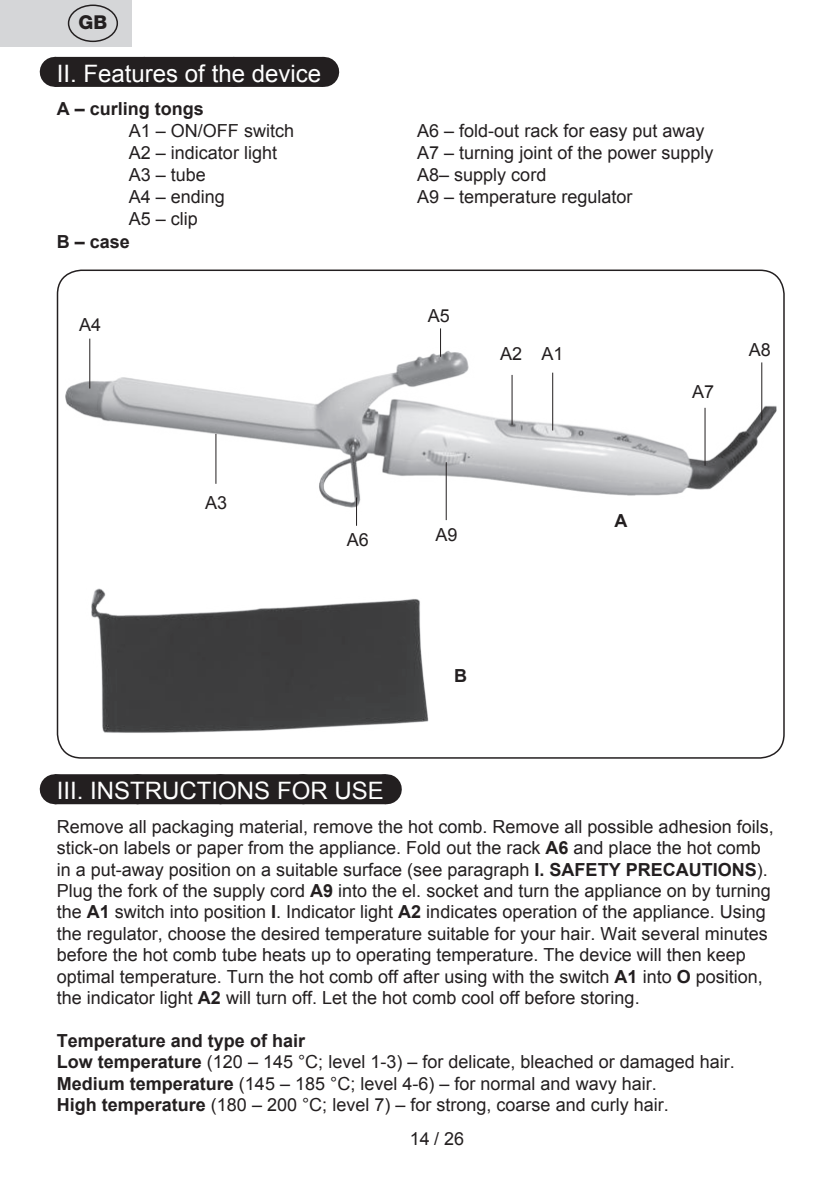
<style>
.page{position:relative;width:840px;height:1191px;background:#fff}
.page>*{position:absolute;margin:0;border:0;box-sizing:border-box;transform-origin:0 0}
.t1{font:24px "Arial";color:#fff}
.t2{font:800 19.2px "Helvetica Neue OT";color:#231f20}
.t3{font:18px/21.4px "Arial";color:#231f20}
.t4{font:700 18px "Arial";color:#231f20}
.s1{font-weight:700}
</style>
<div class="page">
<div style="left:55px;top:57px;width:268px;height:30px;background:#231f20"></div>
<svg style="left:148px;top:86px;width:130px;height:1px"></svg>
<hr style="left:323px;top:57px;width:1px;height:30px;background:#231f20">
<div style="left:55px;top:774px;width:330px;height:30px;background:#231f20"></div>
<svg style="left:137px;top:774px;width:207px;height:1px"></svg>
<hr style="left:385px;top:774px;width:1px;height:30px;background:#231f20">
<img style="left:65px;top:329px;width:712px;height:196px">
<hr style="left:552px;top:373px;width:1px;height:57px;background:#231f20">
<hr style="left:445px;top:462px;width:1px;height:58px;background:#231f20">
<hr style="left:704px;top:408px;width:1px;height:57px;background:#231f20">
<hr style="left:760px;top:362px;width:1px;height:58px;background:#231f20">
<hr style="left:511px;top:375px;width:1px;height:50px;background:#231f20">
<svg style="left:356px;top:497px;width:1px;height:29px"></svg>
<svg style="left:440px;top:328px;width:1px;height:29px"></svg>
<hr style="left:215px;top:434px;width:1px;height:50px;background:#231f20">
<hr style="left:89px;top:339px;width:1px;height:49px;background:#231f20">
<img style="left:91px;top:588px;width:338px;height:145px">
<div style="left:0;top:0;width:131px;height:47px;background:#d5d6d8"></div>
<div style="left:68px;top:5px;width:50px;height:37px;border:1px solid #231f20;border-radius:50%"></div>
<p class="t2" style="left:78px;top:11px;width:30px">GB</p>
<h1 class="t1" style="left:57px;top:58px;width:266px">II. Features of the device</h1>
<p class="t4" style="left:57px;top:97px;width:149px">A – curling tongs</p>
<p class="t3" style="left:129px;top:121px;width:167px">A1 – ON/OFF switch</p>
<p class="t3" style="left:417px;top:121px;width:289px">A6 – fold-out rack for easy put away</p>
<p class="t3" style="left:129px;top:143px;width:150px">A2 – indicator light</p>
<p class="t3" style="left:417px;top:143px;width:298px">A7 – turning joint of the power supply</p>
<p class="t3" style="left:129px;top:165px;width:79px">A3 – tube</p>
<p class="t3" style="left:417px;top:165px;width:131px">A8– supply cord</p>
<p class="t3" style="left:129px;top:187px;width:98px">A4 – ending</p>
<p class="t3" style="left:417px;top:187px;width:217px">A9 – temperature regulator</p>
<p class="t3" style="left:129px;top:209px;width:71px">A5 – clip</p>
<p class="t4" style="left:57px;top:231px;width:75px">B – case</p>
<p class="t3" style="left:79px;top:314px;width:24px">A4</p>
<p class="t3" style="left:205px;top:492px;width:24px">A3</p>
<p class="t3" style="left:427px;top:305px;width:24px">A5</p>
<p class="t3" style="left:500px;top:343px;width:24px">A2</p>
<p class="t3" style="left:541px;top:343px;width:24px">A1</p>
<p class="t3" style="left:347px;top:529px;width:24px">A6</p>
<p class="t3" style="left:435px;top:524px;width:24px">A9</p>
<p class="t4" style="left:454px;top:665px;width:14px">B</p>
<p class="t4" style="left:614px;top:510px;width:14px">A</p>
<p class="t3" style="left:691px;top:381px;width:24px">A7</p>
<p class="t3" style="left:748px;top:339px;width:24px">A8</p>
<h1 class="t1" style="left:57px;top:775px;width:328px">III. INSTRUCTIONS FOR USE</h1>
<p class="t3" style="left:57px;top:816px;width:718px">Remove all packaging material, remove the hot comb. Remove all possible adhesion foils, stick-on labels or paper from the appliance. Fold out the rack <span class="s1">A6</span> and place the hot comb in a put-away position on a suitable surface (see paragraph <span class="s1">I. SAFETY PRECAUTIONS</span>).<br>Plug the fork of the supply cord <span class="s1">A9</span> into the el. socket and turn the appliance on by turning the <span class="s1">A1</span> switch into position <span class="s1">I</span>. Indicator light <span class="s1">A2</span> indicates operation of the appliance. Using the regulator, choose the desired temperature suitable for your hair. Wait several minutes before the hot comb tube heats up to operating temperature. The device will then keep optimal temperature. Turn the hot comb off after using with the switch <span class="s1">A1</span> into <span class="s1">O</span> position, the indicator light <span class="s1">A2</span> will turn off. Let the hot comb cool off before storing.</p>
<p class="t3" style="left:57px;top:1030px;width:679px"><span class="s1">Temperature and type of hair<br>Low temperature</span> (120 – 145 °C; level 1-3) – for delicate, bleached or damaged hair.<br><span class="s1">Medium temperature</span> (145 – 185 °C; level 4-6) – for normal and wavy hair.<br><span class="s1">High temperature</span> (180 – 200 °C; level 7) – for strong, coarse and curly hair.</p>
<p class="t3" style="left:409px;top:1128px;width:56px">14 / 26</p>
</div>
